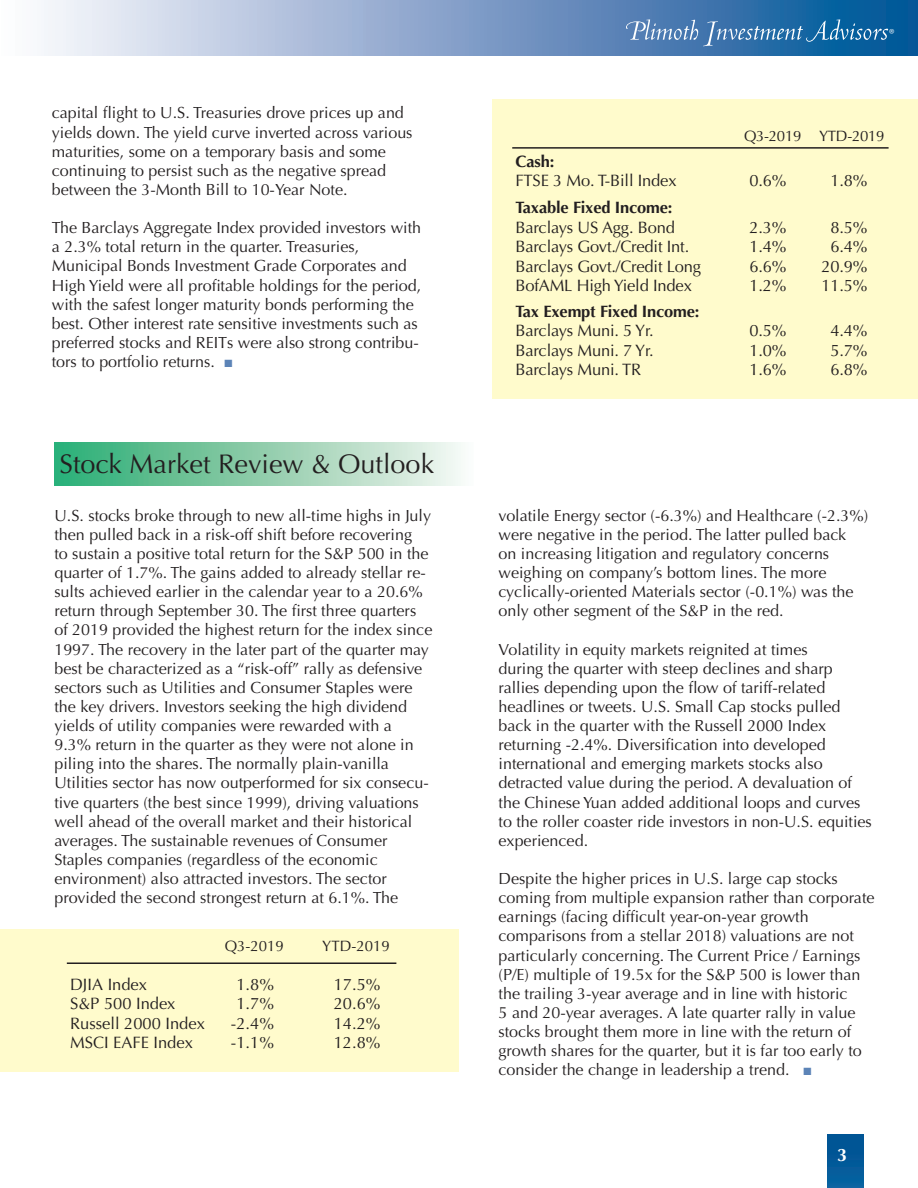
<style>
.page{position:relative;width:918px;height:1188px;background:#fff}
.page>*{position:absolute;margin:0;border:0;box-sizing:border-box;transform-origin:0 0}
.t1{font:27px "Optima";color:#231f20}
.t2{font:700 18px "Optima";color:#fff}
.t3{font:16.5px "Optima";letter-spacing:-.01em;color:#231f20}
.t4{font:700 16.5px "Optima";letter-spacing:-.01em;color:#231f20}
.t5{font:16.2px/19.2px "Optima";color:#231f20}
.t6{font:15px "Optima";letter-spacing:-.01em;color:#231f20}
.t7{font:10.35px "Myriad";color:#fff}
.s1{color:#5c84b7}
</style>
<div class="page">
<div style="left:0;top:0;width:918px;height:55px;background:linear-gradient(to right,#fffaff,#004d95)"></div>
<div style="left:827px;top:1134px;width:36px;height:54px;background:#005898"></div>
<svg style="left:626px;top:19px;width:262px;height:27px;background:#457fb2"></svg>
<div style="left:54px;top:442px;width:419px;height:43px;background:linear-gradient(to right,#2aaa6f,#f9f6f1)"></div>
<div style="left:493px;top:99px;width:425px;height:300px;background:#fffbcc"></div>
<div style="left:0;top:929px;width:459px;height:142px;background:#fffbcc"></div>
<hr style="left:512px;top:147px;width:377px;height:2px;background:#231f20">
<hr style="left:67px;top:962px;width:329px;height:2px;background:#231f20">
<p class="t5" style="left:52px;top:104px;width:362px">capital flight to U.S. Treasuries drove prices up and yields down. The yield curve inverted across various maturities, some on a temporary basis and some</p>
<p class="t5" style="left:52px;top:161px;width:336px">continuing to persist such as the negative spread</p>
<p class="t5" style="left:52px;top:180px;width:297px">between the 3-Month Bill to 10-Year Note.</p>
<p class="t5" style="left:52px;top:218px;width:371px">The Barclays Aggregate Index provided investors with a 2.3% total return in the quarter. Treasuries,</p>
<p class="t5" style="left:52px;top:257px;width:371px">Municipal Bonds Investment Grade Corporates and High Yield were all profitable holdings for the period, with the safest longer maturity bonds performing the best. Other interest rate sensitive investments such as preferred stocks and REITs were also strong contribu&shy;tors to portfolio returns. <span class="s1">■</span></p>
<p class="t1" style="left:60px;top:448px;width:376px">Stock Market Review &amp; Outlook</p>
<p class="t5" style="left:54px;top:506px;width:380px">U.S. stocks broke through to new all-time highs in July then pulled back in a risk-off shift before recovering<br>to sustain a positive total return for the S&amp;P 500 in the quarter of 1.7%. The gains added to already stellar re&shy;sults achieved earlier in the calendar year to a 20.6% return through September 30. The first three quarters of 2019 provided the highest return for the index since 1997. The recovery in the later part of the quarter may best be characterized as a “risk-off” rally as defensive sectors such as Utilities and Consumer Staples were the key drivers. Investors seeking the high dividend yields of utility companies were rewarded with a</p>
<p class="t5" style="left:54px;top:735px;width:361px">9.3% return in the quarter as they were not alone in piling into the shares. The normally plain-vanilla</p>
<p class="t5" style="left:54px;top:774px;width:376px">Utilities sector has now outperformed for six consecu&shy;tive quarters (the best since 1999), driving valuations well ahead of the overall market and their historical averages. The sustainable revenues of Consumer</p>
<p class="t5" style="left:54px;top:850px;width:325px">Staples companies (regardless of the economic</p>
<p class="t5" style="left:54px;top:869px;width:334px">environment) also attracted investors. The sector</p>
<p class="t5" style="left:54px;top:888px;width:345px">provided the second strongest return at 6.1%. The</p>
<p class="t6" style="left:225px;top:937px;width:61px">Q3-2019</p>
<p class="t6" style="left:322px;top:937px;width:69px">YTD-2019</p>
<p class="t3" style="left:70px;top:974px;width:79px">DJIA Index</p>
<p class="t3" style="left:236px;top:974px;width:39px">1.8%</p>
<p class="t3" style="left:334px;top:974px;width:48px">17.5%</p>
<p class="t3" style="left:70px;top:994px;width:107px">S&amp;P 500 Index</p>
<p class="t3" style="left:236px;top:994px;width:39px">1.7%</p>
<p class="t3" style="left:334px;top:994px;width:48px">20.6%</p>
<p class="t3" style="left:70px;top:1013px;width:136px">Russell 2000 Index</p>
<p class="t3" style="left:231px;top:1013px;width:45px">-2.4%</p>
<p class="t3" style="left:334px;top:1013px;width:48px">14.2%</p>
<p class="t3" style="left:70px;top:1033px;width:124px">MSCI EAFE Index</p>
<p class="t3" style="left:231px;top:1033px;width:45px">-1.1%</p>
<p class="t3" style="left:334px;top:1033px;width:48px">12.8%</p>
<p class="t7" style="left:889px;top:27px;width:7px">®</p>
<p class="t6" style="left:744px;top:127px;width:142px">Q3-2019 YTD-2019</p>
<p class="t4" style="left:516px;top:151px;width:40px">Cash:</p>
<p class="t3" style="left:516px;top:171px;width:163px">FTSE 3 Mo. T-Bill Index</p>
<p class="t3" style="left:749px;top:171px;width:39px">0.6%</p>
<p class="t3" style="left:830px;top:171px;width:39px">1.8%</p>
<p class="t4" style="left:516px;top:198px;width:159px">Taxable Fixed Income:</p>
<p class="t3" style="left:516px;top:217px;width:161px">Barclays US Agg. Bond</p>
<p class="t3" style="left:749px;top:217px;width:39px">2.3%</p>
<p class="t3" style="left:830px;top:217px;width:39px">8.5%</p>
<p class="t3" style="left:516px;top:237px;width:175px">Barclays Govt./Credit Int.</p>
<p class="t3" style="left:749px;top:237px;width:39px">1.4%</p>
<p class="t3" style="left:830px;top:237px;width:39px">6.4%</p>
<p class="t3" style="left:516px;top:256px;width:187px">Barclays Govt./Credit Long</p>
<p class="t3" style="left:749px;top:256px;width:39px">6.6%</p>
<p class="t3" style="left:821px;top:256px;width:48px">20.9%</p>
<p class="t3" style="left:516px;top:276px;width:178px">BofAML High Yield Index</p>
<p class="t3" style="left:749px;top:276px;width:39px">1.2%</p>
<p class="t3" style="left:821px;top:276px;width:48px">11.5%</p>
<p class="t4" style="left:516px;top:301px;width:186px">Tax Exempt Fixed Income:</p>
<p class="t3" style="left:516px;top:321px;width:140px">Barclays Muni. 5 Yr.</p>
<p class="t3" style="left:749px;top:321px;width:39px">0.5%</p>
<p class="t3" style="left:830px;top:321px;width:39px">4.4%</p>
<p class="t3" style="left:516px;top:340px;width:140px">Barclays Muni. 7 Yr.</p>
<p class="t3" style="left:749px;top:340px;width:39px">1.0%</p>
<p class="t3" style="left:830px;top:340px;width:39px">5.7%</p>
<p class="t3" style="left:516px;top:360px;width:127px">Barclays Muni. TR</p>
<p class="t3" style="left:749px;top:360px;width:39px">1.6%</p>
<p class="t3" style="left:830px;top:360px;width:39px">6.8%</p>
<p class="t5" style="left:499px;top:506px;width:371px">volatile Energy sector (-6.3%) and Healthcare (-2.3%) were negative in the period. The latter pulled back</p>
<p class="t5" style="left:499px;top:544px;width:357px">on increasing litigation and regulatory concerns weighing on company’s bottom lines. The more cyclically-oriented Materials sector (-0.1%) was the only other segment of the S&amp;P in the red.</p>
<p class="t5" style="left:499px;top:640px;width:311px">Volatility in equity markets reignited at times</p>
<p class="t5" style="left:499px;top:659px;width:336px">during the quarter with steep declines and sharp</p>
<p class="t5" style="left:499px;top:678px;width:328px">rallies depending upon the flow of tariff-related</p>
<p class="t5" style="left:499px;top:697px;width:344px">headlines or tweets. U.S. Small Cap stocks pulled back in the quarter with the Russell 2000 Index</p>
<p class="t5" style="left:499px;top:735px;width:329px">returning -2.4%. Diversification into developed</p>
<p class="t5" style="left:499px;top:754px;width:326px">international and emerging markets stocks also</p>
<p class="t5" style="left:499px;top:774px;width:375px">detracted value during the period. A devaluation of the Chinese Yuan added additional loops and curves to the roller coaster ride investors in non-U.S. equities experienced.</p>
<p class="t5" style="left:499px;top:869px;width:377px">Despite the higher prices in U.S. large cap stocks coming from multiple expansion rather than corporate earnings (facing difficult year-on-year growth</p>
<p class="t5" style="left:499px;top:927px;width:365px">comparisons from a stellar 2018) valuations are not particularly concerning. The Current Price / Earnings (P/E) multiple of 19.5x for the S&amp;P 500 is lower than the trailing 3-year average and in line with historic<br>5 and 20-year averages. A late quarter rally in value stocks brought them more in line with the return of growth shares for the quarter, but it is far too early to consider the change in leadership a trend. <span class="s1">■</span></p>
<p class="t2" style="left:837px;top:1144px;width:12px">3</p>
</div>
